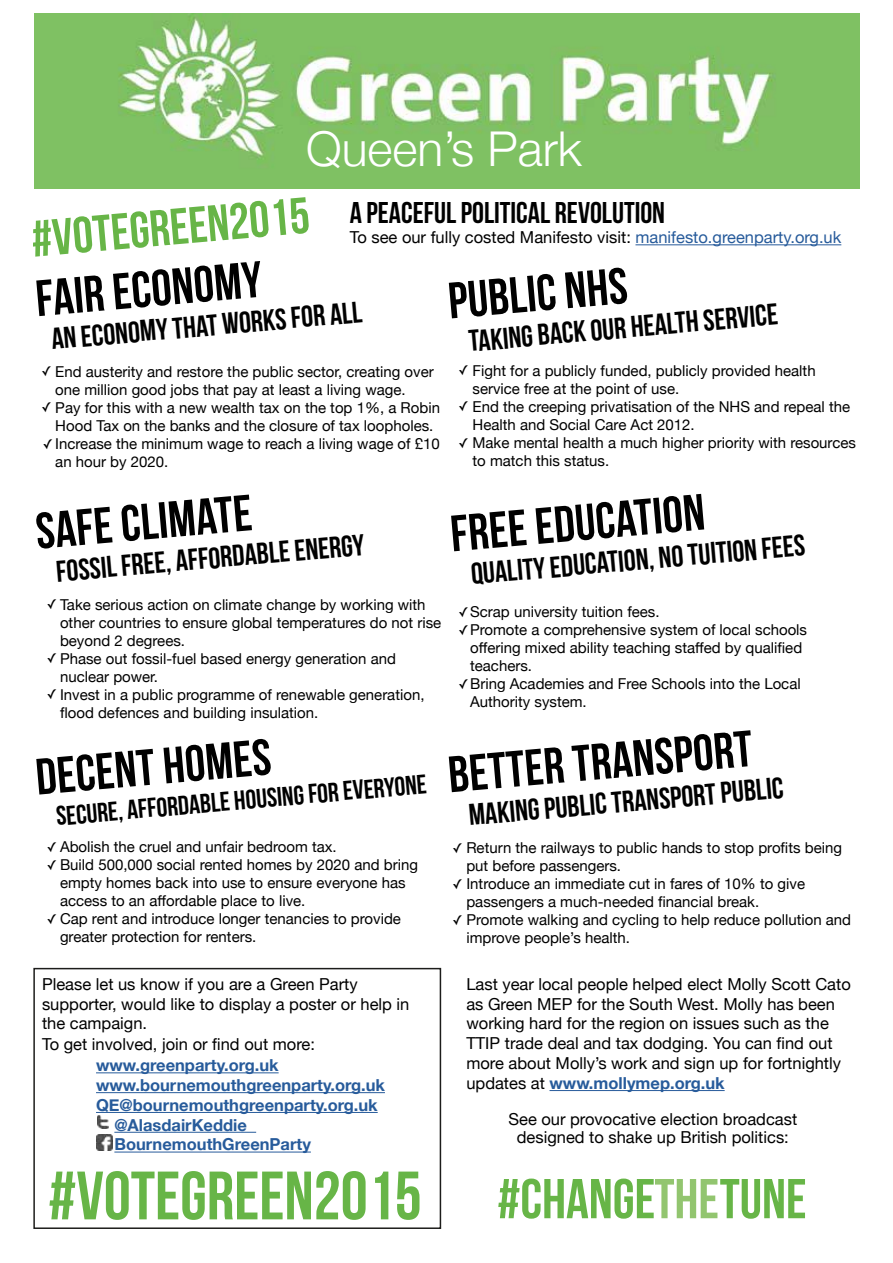
<style>
.page{position:relative;width:893px;height:1263px;background:#fff}
.page>*{position:absolute;margin:0;border:0;box-sizing:border-box;transform-origin:0 0}
.t1{font:68.25px "Bebas Neue";color:#67b547}
.t2{font:56.1px "Bebas Neue";color:#67b547}
.t3{font:51px "Bebas Neue";color:#000}
.t4{font:51px "Bebas Neue";color:#67b547}
.t5{font:300 48px "Helvetica Neue";color:#fff}
.t6{font:30px "Bebas Neue";color:#000}
.t7{font:27px "Bebas Neue";color:#000}
.t8{font:16.5px/19.8px "Helvetica Neue";color:#000}
.t9{font:700 16.5px "Helvetica Neue";color:#275b9b}
.t10{font:15px/18px "Helvetica Neue";color:#000}
.t11{font:13.5px/18.1px "Lucida Grande";color:#000}
.s1{color:#275b9b}
.s2{font-family:"Lucida Grande";font-size:13.5px}
.s3{font-weight:700;color:#275b9b}
.s4{font-size:56.1px}
.s5{color:#92c56f}
</style>
<div class="page">
<img style="left:34px;top:14px;width:825px;height:175px">
<hr style="left:549px;top:1090px;width:176px;height:1px;background:#275b9b">
<hr style="left:96px;top:1072px;width:183px;height:1px;background:#275b9b">
<hr style="left:96px;top:1092px;width:289px;height:1px;background:#275b9b">
<hr style="left:96px;top:1112px;width:282px;height:1px;background:#275b9b">
<hr style="left:114px;top:1132px;width:142px;height:1px;background:#275b9b">
<hr style="left:114px;top:1152px;width:197px;height:1px;background:#275b9b">
<hr style="left:635px;top:244px;width:206px;height:1px;background:#275b9b">
<div style="left:33px;top:968px;width:408px;height:261px;border:2px solid #1d1d1b"></div>
<img style="left:98px;top:1115px;width:10px;height:14px">
<img style="left:96px;top:1135px;width:16px;height:16px">
<h3 class="t5" style="left:306px;top:110px;width:277px">Queen’s Park</h3>
<h3 class="t4" style="left:29px;top:211px;width:280px;rotate:-5deg">#VOTEGREEN2015</h3>
<h3 class="t3" style="left:33px;top:271px;width:228px;rotate:-5deg">FAIR ECONOMY</h3>
<h3 class="t6" style="left:350px;top:197px;width:317px">A PEACEFUL POLITICAL REVOLUTION</h3>
<p class="t8" style="left:350px;top:228px;width:493px">To see our fully costed Manifesto visit: <span class="s1">manifesto.greenparty.org.uk</span></p>
<h3 class="t3" style="left:446px;top:273px;width:181px;rotate:-5deg">PUBLIC NHS</h3>
<h3 class="t6" style="left:50px;top:322px;width:313px;rotate:-5deg">AN ECONOMY THAT WORKS FOR ALL</h3>
<h3 class="t6" style="left:467px;top:325px;width:312px;rotate:-5deg">TAKING BACK OUR HEALTH SERVICE</h3>
<p class="t10" style="left:55px;top:363px;width:386px">End austerity and restore the public sector, creating over one million good jobs that pay at least a living wage.<br>Pay for this with a new wealth tax on the top 1%, a Robin Hood Tax on the banks and the closure of tax loopholes.<br>Increase the minimum wage to reach a living wage of £10 an hour by 2020.</p>
<p class="t11" style="left:41px;top:362px;width:12px">✓</p>
<p class="t11" style="left:41px;top:398px;width:12px">✓</p>
<p class="t11" style="left:43px;top:435px;width:12px">✓</p>
<p class="t10" style="left:472px;top:363px;width:385px">Fight for a publicly funded, publicly provided health service free at the point of use.<br>End the creeping privatisation of the NHS and repeal the Health and Social Care Act 2012.<br>Make mental health a much higher priority with resources to match this status.</p>
<p class="t11" style="left:458px;top:362px;width:12px">✓</p>
<p class="t11" style="left:458px;top:397px;width:12px">✓</p>
<p class="t11" style="left:458px;top:435px;width:12px">✓</p>
<h3 class="t3" style="left:448px;top:506px;width:256px;rotate:-5deg">FREE EDUCATION</h3>
<h3 class="t3" style="left:33px;top:503px;width:218px;rotate:-5deg">SAFE CLIMATE</h3>
<h3 class="t6" style="left:55px;top:555px;width:311px;rotate:-5deg">FOSSIL FREE, AFFORDABLE ENERGY</h3>
<h3 class="t6" style="left:470px;top:558px;width:337px;rotate:-5deg">QUALITY EDUCATION, NO TUITION FEES</h3>
<p class="t10" style="left:60px;top:596px;width:383px">Take serious action on climate change by working with other countries to ensure global temperatures do not rise beyond 2 degrees.<br>Phase out fossil-fuel based energy generation and nuclear power.<br>Invest in a public programme of renewable generation, flood defences and building insulation.</p>
<p class="t11" style="left:458px;top:603px;width:12px">✓ ✓</p>
<p class="t11" style="left:47px;top:595px;width:12px">✓</p>
<p class="t10" style="left:470px;top:603px;width:339px">Scrap university tuition fees.<br>Promote a comprehensive system of local schools offering mixed ability teaching staffed by qualified teachers.<br>Bring Academies and Free Schools into the Local Authority system.</p>
<p class="t11" style="left:47px;top:649px;width:12px">✓</p>
<p class="t11" style="left:47px;top:686px;width:12px">✓</p>
<p class="t11" style="left:458px;top:675px;width:12px">✓</p>
<h3 class="t3" style="left:33px;top:749px;width:238px;rotate:-5deg">DECENT HOMES</h3>
<h3 class="t3" style="left:446px;top:747px;width:307px;rotate:-5deg">BETTER TRANSPORT</h3>
<h3 class="t7" style="left:55px;top:801px;width:373px;rotate:-5deg">SECURE, AFFORDABLE HOUSING FOR EVERYONE</h3>
<h3 class="t6" style="left:467px;top:798px;width:317px;rotate:-5deg">MAKING PUBLIC TRANSPORT PUBLIC</h3>
<p class="t10" style="left:60px;top:839px;width:359px">Abolish the cruel and unfair bedroom tax.<br>Build 500,000 social rented homes by 2020 and bring empty homes back into use to ensure everyone has access to an affordable place to live.<br>Cap rent and introduce longer tenancies to provide greater protection for renters.</p>
<p class="t10" style="left:466px;top:839px;width:386px;text-indent:-14px"><span class="s2">✓</span> Return the railways to public hands to stop profits being put before passengers.<br>Introduce an immediate cut in fares of 10% to give passengers a much-needed financial break.<br>Promote walking and cycling to help reduce pollution and improve people’s health.</p>
<p class="t8" style="left:466px;top:975px;width:386px">Last year local people helped elect Molly Scott Cato as Green MEP for the South West. Molly has been working hard for the region on issues such as the TTIP trade deal and tax dodging. You can find out more about Molly’s work and sign up for fortnightly updates at <span class="s3">www.mollymep.org.uk</span></p>
<p class="t11" style="left:47px;top:838px;width:12px">✓</p>
<p class="t11" style="left:47px;top:856px;width:12px">✓</p>
<p class="t11" style="left:452px;top:876px;width:12px">✓</p>
<p class="t11" style="left:452px;top:911px;width:12px">✓</p>
<p class="t11" style="left:47px;top:910px;width:12px">✓</p>
<p class="t8" style="left:42px;top:975px;width:369px">Please let us know if you are a Green Party supporter, would like to display a poster or help in the campaign.</p>
<p class="t8" style="left:42px;top:1035px;width:274px">To get involved, join or find out more:</p>
<p class="t9" style="left:96px;top:1052px;width:184px">www.greenparty.org.uk</p>
<p class="t9" style="left:96px;top:1072px;width:290px">www.bournemouthgreenparty.org.uk</p>
<p class="t9" style="left:96px;top:1092px;width:283px">QE@bournemouthgreenparty.org.uk</p>
<p class="t9" style="left:114px;top:1112px;width:134px">@AlasdairKeddie</p>
<p class="t9" style="left:114px;top:1131px;width:198px">BournemouthGreenParty</p>
<p class="t8" style="left:508px;top:1111px;width:290px;line-height:18px;text-align:center">See our provocative election broadcast designed to shake up British politics:</p>
<h1 class="t1" style="left:48px;top:1158px;width:608px">#VOTEGREEN2015 <span class="s4">#CHANGE</span></h1>
<h2 class="t2" style="left:654px;top:1168px;width:154px"><span class="s5">THE</span>TUNE</h2>
</div>
